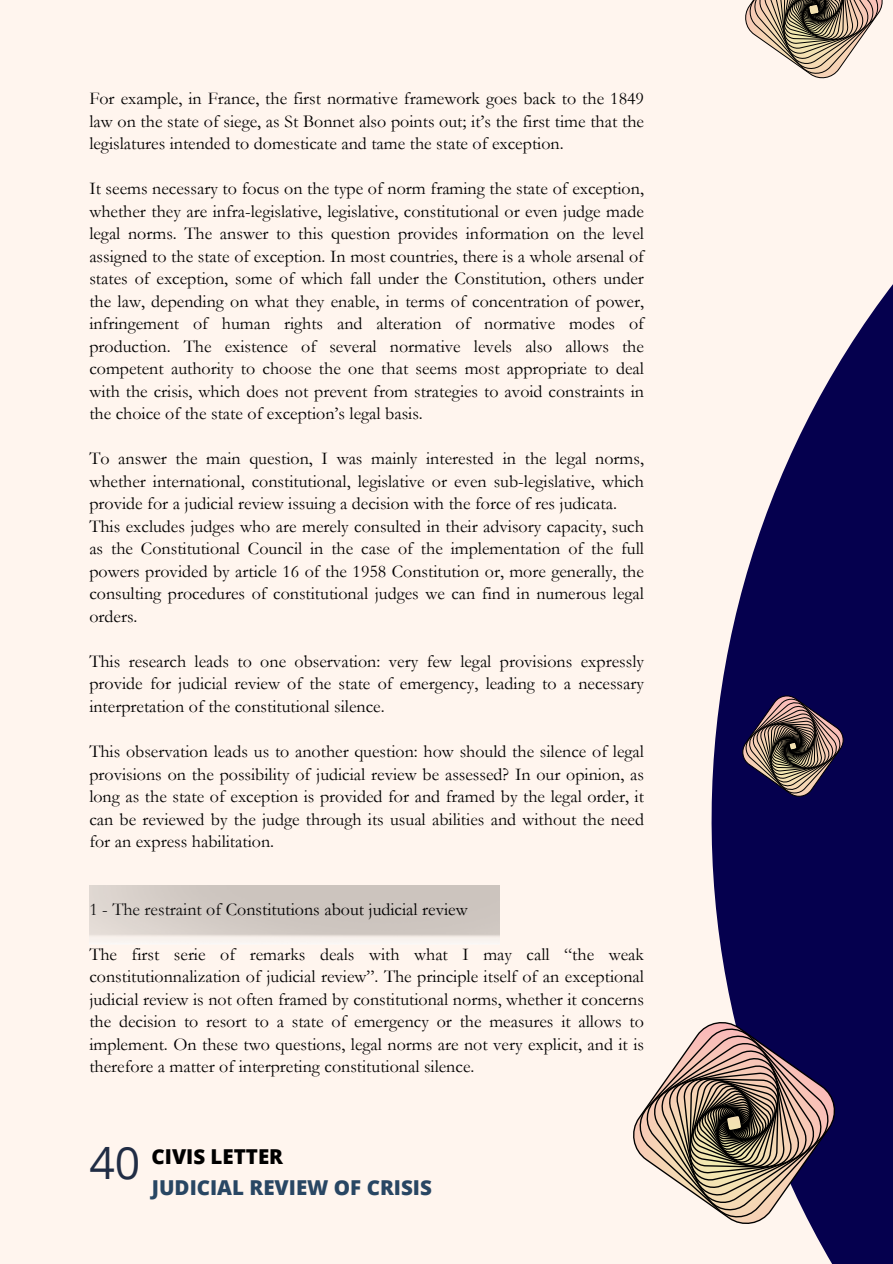
<style>
.page{position:relative;width:893px;height:1264px;background:#fff}
.page>*{position:absolute;margin:0;border:0;box-sizing:border-box;transform-origin:0 0}
.t1{font:44.55px "Open Sans";color:#202c44}
.t2{font:800 20.55px "Open Sans";color:#284663}
.t3{font:800 20.55px "Open Sans";color:#000}
.t4{font:18px/22.5px "Garamond";color:#000;text-align:justify}
</style>
<div class="page">
<div style="left:0;top:0;width:892px;height:1263px;background:#fff5ee"></div>
<svg style="left:366px;top:285px;width:526px;height:978px"></svg>
<svg style="left:736px;top:689px;width:113px;height:114px"></svg>
<svg style="left:745px;top:0;width:138px;height:79px"></svg>
<svg style="left:620px;top:1008px;width:228px;height:228px"></svg>
<svg style="left:627px;top:1015px;width:214px;height:215px"></svg>
<svg style="left:634px;top:1023px;width:199px;height:199px"></svg>
<img style="left:89px;top:886px;width:410px;height:58px">
<p class="t4" style="left:89px;top:88px;width:556px">For example, in France, the first normative framework goes back to the 1849 law on the state of siege, as St Bonnet also points out; it’s the first time that the legislatures intended to domesticate and tame the state of exception.</p>
<p class="t4" style="left:89px;top:178px;width:556px">It seems necessary to focus on the type of norm framing the state of exception, whether they are infra-legislative, legislative, constitutional or even judge made legal norms. The answer to this question provides information on the level assigned to the state of exception. In most countries, there is a whole arsenal of states of exception, some of which fall under the Constitution, others under the law, depending on what they enable, in terms of concentration of power, infringement of human rights and alteration of normative modes of production. The existence of several normative levels also allows the competent authority to choose the one that seems most appropriate to deal with the crisis, which does not prevent from strategies to avoid constraints in the choice of the state of exception’s legal basis.</p>
<p class="t4" style="left:89px;top:448px;width:556px">To answer the main question, I was mainly interested in the legal norms, whether international, constitutional, legislative or even sub-legislative, which provide for a judicial review issuing a decision with the force of res judicata.</p>
<p class="t4" style="left:89px;top:515px;width:556px">This excludes judges who are merely consulted in their advisory capacity, such as the Constitutional Council in the case of the implementation of the full powers provided by article 16 of the 1958 Constitution or, more generally, the consulting procedures of constitutional judges we can find in numerous legal orders.</p>
<p class="t4" style="left:89px;top:650px;width:556px">This research leads to one observation: very few legal provisions expressly provide for judicial review of the state of emergency, leading to a necessary interpretation of the constitutional silence.</p>
<p class="t4" style="left:89px;top:740px;width:556px">This observation leads us to another question: how should the silence of legal provisions on the possibility of judicial review be assessed? In our opinion, as long as the state of exception is provided for and framed by the legal order, it can be reviewed by the judge through its usual abilities and without the need for an express habilitation.</p>
<p class="t4" style="left:89px;top:898px;width:380px">1 - The restraint of Constitutions about judicial review</p>
<p class="t4" style="left:89px;top:943px;width:556px">The first serie of remarks deals with what I may call “the weak constitutionnalization of judicial review”. The principle itself of an exceptional judicial review is not often framed by constitutional norms, whether it concerns the decision to resort to a state of emergency or the measures it allows to implement. On these two questions, legal norms are not very explicit, and it is therefore a matter of interpreting constitutional silence.</p>
<p class="t1" style="left:89px;top:1131px;width:52px">40</p>
<p class="t3" style="left:151px;top:1142px;width:133px">CIVIS LETTER</p>
<p class="t2" style="left:152px;top:1173px;width:281px">JUDICIAL REVIEW OF CRISIS</p>
</div>
